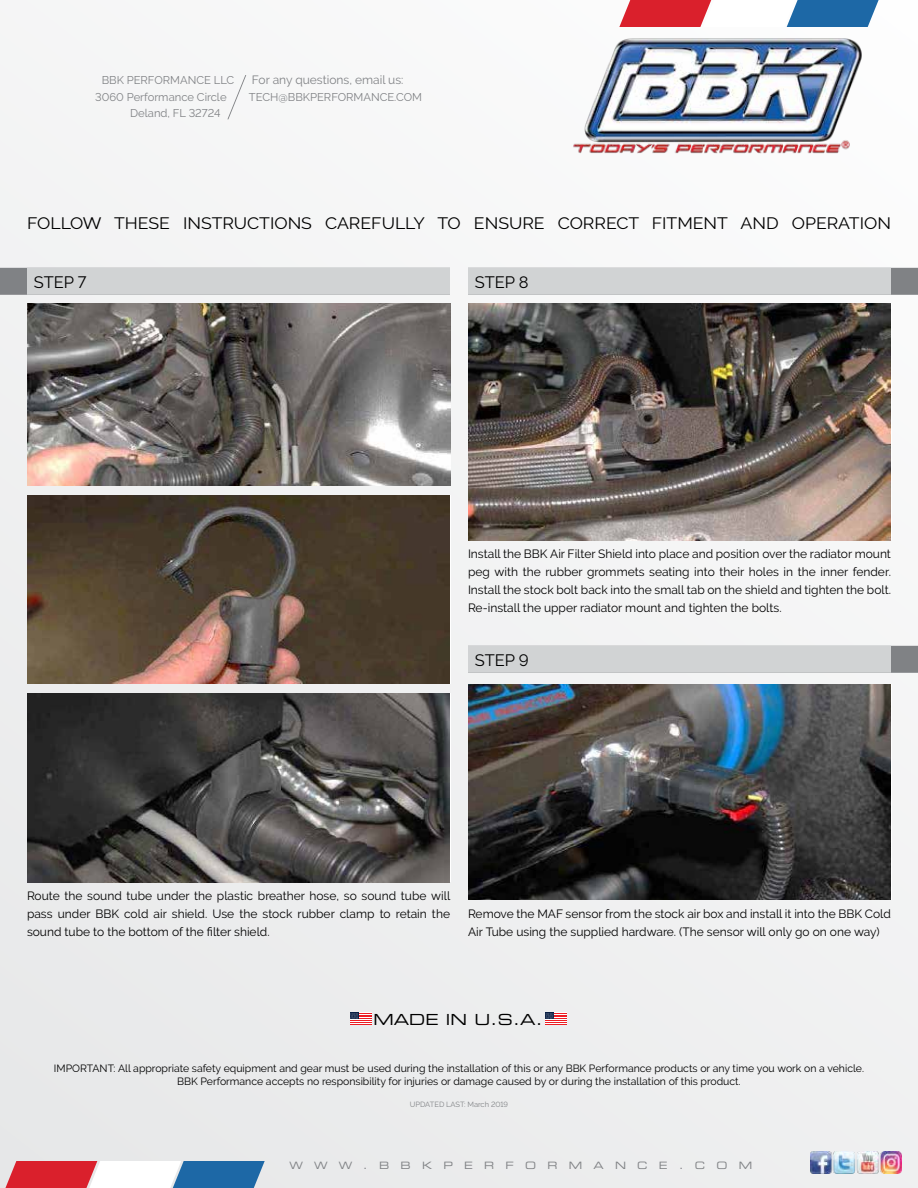
<style>
.page{position:relative;width:918px;height:1188px;background:#f2f2f3}
.page>*{position:absolute;margin:0;border:0;box-sizing:border-box;transform-origin:0 0}
.t1{font:16.5px "Raleway";color:#000;scale:1.07 1}
.t2{font:16.5px "Raleway";color:#000}
.t3{font:15.3px "Eurostile Extended Two";color:#000}
.t4{font:12px/18px "Raleway";color:#000;text-align:justify}
.t5{font:12px "Raleway";color:#808285}
.t6{font:11.25px "Raleway";color:#808285}
.t7{font:10.5px/12.6px "Raleway";color:#000;text-align:center}
.t8{font:10.2px "Eurostile Extended Two";letter-spacing:1.11em;color:#808285}
.t9{font:7.5px "Raleway";color:#808285}
</style>
<div class="page">
<svg style="left:619px;top:0;width:265px;height:27px"></svg>
<svg style="left:0;top:1161px;width:265px;height:27px"></svg>
<img style="left:573px;top:37px;width:290px;height:117px">
<svg style="left:227px;top:75px;width:19px;height:45px"></svg>
<svg style="left:545px;top:1013px;width:22px;height:12px"></svg>
<svg style="left:350px;top:1013px;width:21px;height:12px"></svg>
<img style="left:810px;top:1152px;width:92px;height:21px">
<div style="left:468px;top:268px;width:450px;height:27px;background:#808285"></div>
<div style="left:468px;top:268px;width:423px;height:27px;background:#d1d3d4"></div>
<div style="left:468px;top:646px;width:450px;height:27px;background:#808285"></div>
<div style="left:468px;top:646px;width:423px;height:27px;background:#d1d3d4"></div>
<img style="left:468px;top:304px;width:423px;height:236px">
<img style="left:468px;top:684px;width:423px;height:216px">
<div style="left:0;top:268px;width:450px;height:27px;background:#808285"></div>
<div style="left:27px;top:268px;width:423px;height:27px;background:#d1d3d4"></div>
<img style="left:27px;top:304px;width:423px;height:182px">
<img style="left:27px;top:495px;width:423px;height:189px">
<img style="left:27px;top:693px;width:423px;height:189px">
<p class="t6" style="left:102px;top:74px;width:134px">BBK PERFORMANCE LLC</p>
<p class="t6" style="left:95px;top:90px;width:133px">3060 Performance Circle</p>
<p class="t6" style="left:130px;top:107px;width:92px">Deland, FL 32724</p>
<p class="t5" style="left:252px;top:73px;width:153px">For any questions, email us:</p>
<p class="t6" style="left:249px;top:90px;width:175px">TECH@BBKPERFORMANCE.COM</p>
<h1 class="t1" style="left:27px;top:214px;width:809px">FOLLOW THESE INSTRUCTIONS CAREFULLY TO ENSURE CORRECT FITMENT AND OPERATION</h1>
<h1 class="t2" style="left:34px;top:273px;width:54px">STEP 7</h1>
<h1 class="t2" style="left:475px;top:273px;width:55px">STEP 8</h1>
<p class="t4" style="left:468px;top:545px;width:425px">Install the BBK Air Filter Shield into place and position over the radiator mount peg with the rubber grommets seating into their holes in the inner fender.<br>Install the stock bolt back into the small tab on the shield and tighten the bolt.<br>Re-install the upper radiator mount and tighten the bolts.</p>
<h1 class="t2" style="left:475px;top:651px;width:56px">STEP 9</h1>
<p class="t4" style="left:27px;top:887px;width:425px">Route the sound tube under the plastic breather hose, so sound tube will pass under BBK cold air shield. Use the stock rubber clamp to retain the sound tube to the bottom of the filter shield.</p>
<p class="t4" style="left:468px;top:905px;width:424px">Remove the MAF sensor from the stock air box and install it into the BBK Cold<br>Air Tube using the supplied hardware. (The sensor will only go on one way)</p>
<p class="t3" style="left:373px;top:1009px;width:171px">MADE IN U.S.A.</p>
<p class="t7" style="left:54px;top:1062px;width:812px">IMPORTANT: All appropriate safety equipment and gear must be used during the installation of this or any BBK Performance products or any time you work on a vehicle.<br>BBK Performance accepts no responsibility for injuries or damage caused by or during the installation of this product.</p>
<p class="t9" style="left:410px;top:1100px;width:100px">UPDATED LAST: March 2019</p>
<p class="t8" style="left:289px;top:1158px;width:464px">WWW.BBKPERFORMANCE.COM</p>
</div>
